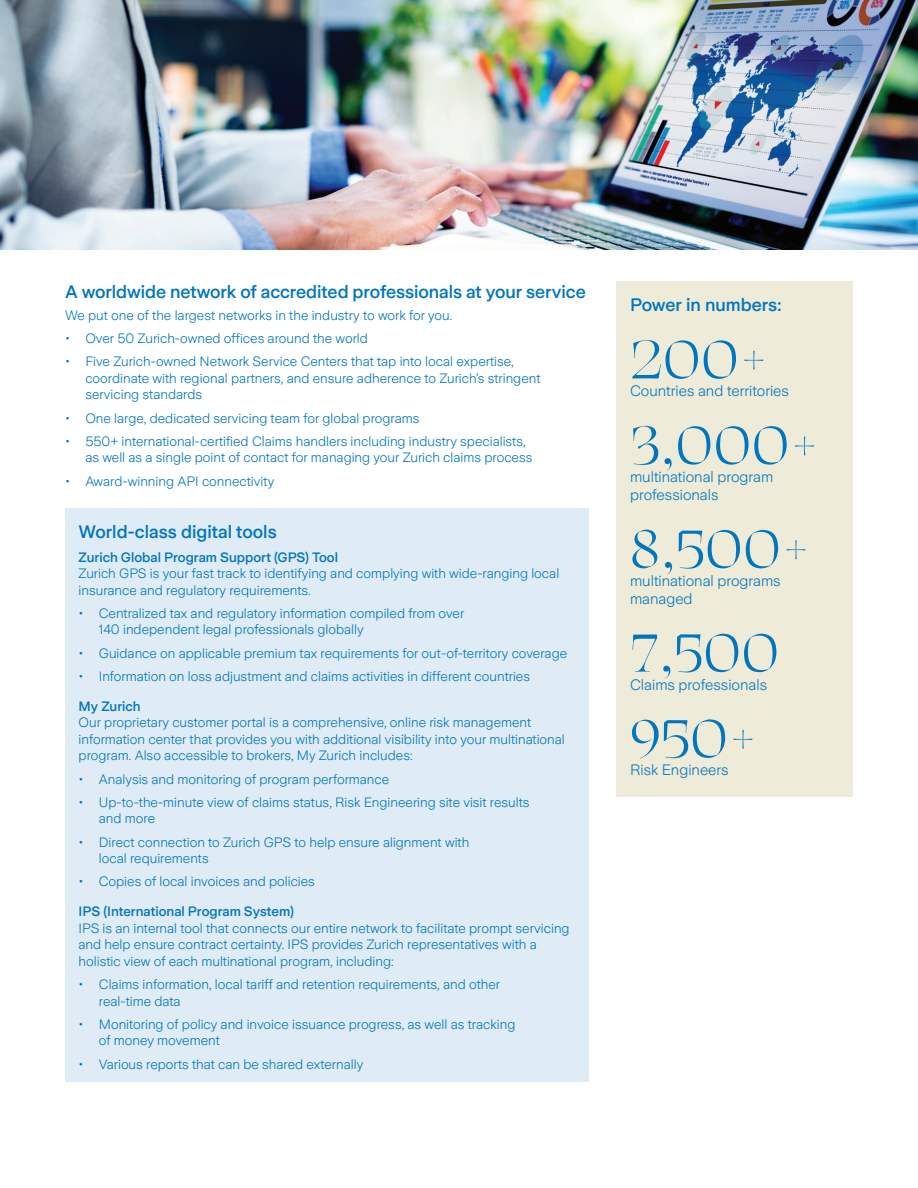
<style>
.page{position:relative;width:918px;height:1188px;background:#fff}
.page>*{position:absolute;margin:0;border:0;box-sizing:border-box;transform-origin:0 0}
._7A{font:54px "Ogg";color:#0076be}
._6A{font:500 18px "Zurich Sans";letter-spacing:-.005em;color:#0076be}
._5A{font:500 18px "Zurich Sans";color:#0076be}
._7A-2{font:500 18px "Zurich Sans";color:#0076be}
._7A-3{font:300 15px/18px "Zurich Sans";color:#0076be}
._7A-4{font:300 13.5px/16.5px "Zurich Sans";color:#0076be}
._7A-5{font:500 13.5px "Zurich Sans";color:#0076be}
._9B{font:300 13.5px "Zurich Sans";color:#0076be}
</style>
<div class="page">
<img style="left:0;top:0;width:918px;height:250px">
<div style="left:65px;top:509px;width:524px;height:573px;background:#e0ecf5"></div>
<div style="left:617px;top:281px;width:236px;height:515px;background:#efebd9"></div>
<p class="_6A" style="left:65px;top:282px;width:522px">A worldwide network of accredited professionals at your service</p>
<p class="_9B" style="left:65px;top:308px;width:389px">We put one of the largest networks in the industry to work for you.</p>
<p class="_7A-4" style="left:65px;top:331px;width:304px">• Over 50 Zurich-owned offices around the world</p>
<p class="_7A-4" style="left:85px;top:354px;width:457px;text-indent:-20px">• Five Zurich-owned Network Service Centers that tap into local expertise, coordinate with regional partners, and ensure adherence to Zurich’s stringent servicing standards</p>
<p class="_7A-4" style="left:65px;top:410px;width:356px">• One large, dedicated servicing team for global programs</p>
<p class="_7A-4" style="left:85px;top:433px;width:449px;text-indent:-20px">• 550+ international-certified Claims handlers including industry specialists, as well as a single point of contact for managing your Zurich claims process</p>
<p class="_7A-4" style="left:65px;top:473px;width:211px">• Award-winning API connectivity</p>
<p class="_5A" style="left:79px;top:522px;width:200px">World-class digital tools</p>
<p class="_7A-5" style="left:79px;top:550px;width:261px">Zurich Global Program Support (GPS) Tool</p>
<p class="_7A-4" style="left:79px;top:565px;width:482px">Zurich GPS is your fast track to identifying and complying with wide-ranging local insurance and regulatory requirements.</p>
<p class="_7A-4" style="left:99px;top:605px;width:367px;text-indent:-20px">• Centralized tax and regulatory information compiled from over<br>140 independent legal professionals globally</p>
<p class="_7A-4" style="left:79px;top:645px;width:490px">• Guidance on applicable premium tax requirements for out-of-territory coverage</p>
<p class="_7A-4" style="left:79px;top:668px;width:453px">• Information on loss adjustment and claims activities in different countries</p>
<p class="_7A-5" style="left:79px;top:699px;width:64px">My Zurich</p>
<p class="_7A-4" style="left:79px;top:715px;width:488px">Our proprietary customer portal is a comprehensive, online risk management information center that provides you with additional visibility into your multinational program. Also accessible to brokers, My Zurich includes:</p>
<p class="_7A-4" style="left:79px;top:771px;width:312px">• Analysis and monitoring of program performance</p>
<p class="_7A-4" style="left:99px;top:794px;width:432px;text-indent:-20px">• Up-to-the-minute view of claims status, Risk Engineering site visit results and more</p>
<p class="_7A-4" style="left:99px;top:834px;width:372px;text-indent:-20px">• Direct connection to Zurich GPS to help ensure alignment with local requirements</p>
<p class="_7A-4" style="left:79px;top:874px;width:238px">• Copies of local invoices and policies</p>
<p class="_7A-5" style="left:79px;top:904px;width:217px">IPS (International Program System)</p>
<p class="_7A-4" style="left:79px;top:920px;width:493px">IPS is an internal tool that connects our entire network to facilitate prompt servicing and help ensure contract certainty. IPS provides Zurich representatives with a holistic view of each multinational program, including:</p>
<p class="_7A-4" style="left:99px;top:976px;width:403px;text-indent:-20px">• Claims information, local tariff and retention requirements, and other real-time data</p>
<p class="_7A-4" style="left:99px;top:1016px;width:418px;text-indent:-20px">• Monitoring of policy and invoice issuance progress, as well as tracking of money movement</p>
<p class="_7A-4" style="left:79px;top:1056px;width:286px">• Various reports that can be shared externally</p>
<p class="_7A-2" style="left:630px;top:295px;width:153px">Power in numbers:</p>
<p class="_7A" style="left:630px;top:324px;width:140px">200+</p>
<p class="_7A-3" style="left:630px;top:382px;width:160px">Countries and territories</p>
<p class="_7A" style="left:630px;top:410px;width:191px">3,000+</p>
<p class="_7A-3" style="left:630px;top:468px;width:145px">multinational program professionals</p>
<p class="_7A" style="left:630px;top:514px;width:183px">8,500+</p>
<p class="_7A-3" style="left:630px;top:572px;width:152px">multinational programs managed</p>
<p class="_7A" style="left:630px;top:618px;width:151px">7,500</p>
<p class="_7A-3" style="left:630px;top:676px;width:139px">Claims professionals</p>
<p class="_7A" style="left:630px;top:703px;width:130px">950+</p>
<p class="_7A-3" style="left:630px;top:761px;width:100px">Risk Engineers</p>
</div>
